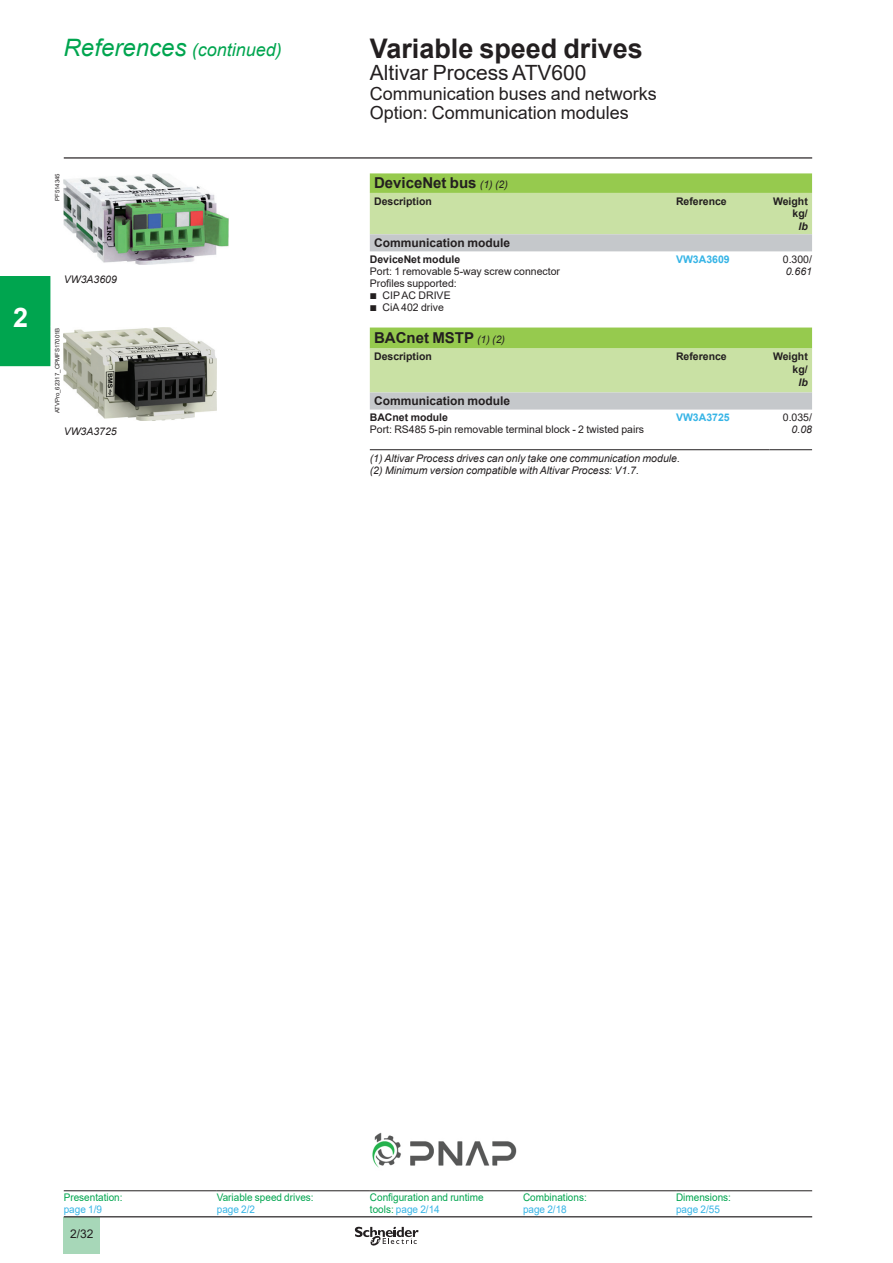
<style>
.page{position:relative;width:893px;height:1263px;background:#fff}
.page>*{position:absolute;margin:0;border:0;box-sizing:border-box;transform-origin:0 0}
._0_TitleLev1{font:700 27px "Arial";color:#231f20}
.t1{font:700 27px "Arial";color:#fff}
._0_TitleLev2{font:21px "Arial";color:#231f20}
._0_TitleLev3{font:18px "Arial";color:#231f20}
._0_Topic{font:italic 18px "Arial";color:#00a54f}
._1_Section_3__10{font:700 15px "Arial";color:#231f20}
._1_Section_4__8{font:700 12px "Arial";color:#231f20}
.t2{font:12px "Arial";color:#231f20}
._1_Section_5__7{font:10.5px "Arial";color:#231f20}
._1_Legend___Nota__7{font:italic 10.5px "Arial";color:#231f20}
._0_SeePage{font:10.5px/12px "Arial";color:#00a54f;scale:.95 1}
._1_Section_5__7-2{font:700 10.5px "Arial";color:#231f20}
._0_SeePage-2{font:10.5px "Arial";color:#36b4e6;scale:.95 1}
._1_Section_5__7__Rig{font:700 10.5px/12.6px "Arial";color:#231f20;text-align:center}
._1_Text__7__Right{font:10.5px/12px "Arial";color:#231f20}
.Cell_ReferenceProduc{font:700 10.5px "Arial";color:#36b4e6}
.Picture_Number{font:6px "Arial";color:#231f20}
.s1{font-size:24px}
.s2{font-weight:400;font-style:italic;font-size:10.5px}
.s3{font-style:italic}
.s4{font-family:"Graph Schneider"}
.s5{color:#36b4e6}
</style>
<div class="page">
<hr style="left:64px;top:157px;width:748px;height:2px;background:#231f20">
<div style="left:64px;top:1217px;width:36px;height:37px;background:#a7d7b8"></div>
<hr style="left:64px;top:1216px;width:748px;height:1px;background:#231f20">
<svg style="left:355px;top:1226px;width:64px;height:20px"></svg>
<svg style="left:370px;top:173px;width:442px;height:20px;background:#98cb52"></svg>
<div style="left:370px;top:193px;width:442px;height:41px;background:#c9e1a4"></div>
<svg style="left:370px;top:234px;width:442px;height:176px"></svg>
<hr style="left:370px;top:449px;width:306px;height:1px;background:#231f20">
<hr style="left:676px;top:449px;width:93px;height:1px;background:#231f20">
<hr style="left:769px;top:449px;width:43px;height:1px;background:#231f20">
<img style="left:64px;top:174px;width:164px;height:90px">
<hr style="left:64px;top:1190px;width:153px;height:1px;background:#231f20">
<hr style="left:217px;top:1190px;width:153px;height:1px;background:#231f20">
<hr style="left:370px;top:1190px;width:153px;height:1px;background:#231f20">
<hr style="left:523px;top:1190px;width:153px;height:1px;background:#231f20">
<hr style="left:676px;top:1190px;width:136px;height:1px;background:#231f20">
<img style="left:64px;top:327px;width:153px;height:94px">
<div style="left:0;top:276px;width:50px;height:90px;background:#00a54f"></div>
<img style="left:372px;top:1132px;width:145px;height:36px">
<p class="_0_Topic" style="left:64px;top:38px;width:220px"><span class="s1">References</span> (continued)</p>
<p class="Picture_Number" style="left:53px;top:201px;width:29px;rotate:-90deg">PF514345</p>
<h1 class="t1" style="left:13px;top:299px;width:17px">2</h1>
<p class="_1_Legend___Nota__7" style="left:64px;top:272px;width:55px">VW3A3609</p>
<p class="Picture_Number" style="left:53px;top:413px;width:87px;rotate:-90deg">ATVPro_62317_CPMFS17001B</p>
<p class="_1_Legend___Nota__7" style="left:64px;top:425px;width:55px">VW3A3725</p>
<p class="_0_TitleLev1" style="left:370px;top:29px;width:275px">Variable speed drives</p>
<p class="_0_TitleLev2" style="left:370px;top:59px;width:218px">Altivar Process ATV600</p>
<p class="_0_TitleLev3" style="left:370px;top:81px;width:289px">Communication buses and networks</p>
<p class="_0_TitleLev3" style="left:370px;top:101px;width:261px">Option: Communication modules</p>
<p class="_1_Section_3__10" style="left:374px;top:173px;width:135px">DeviceNet bus <span class="s2">(1) (2)</span></p>
<p class="_1_Section_5__7-2" style="left:374px;top:194px;width:59px">Description</p>
<p class="_1_Section_5__7-2" style="left:676px;top:194px;width:52px">Reference</p>
<p class="_1_Section_5__7__Rig" style="left:773px;top:195px;width:36px">Weight</p>
<p class="_1_Section_5__7__Rig" style="left:793px;top:208px;width:17px">kg/ <span class="s3">lb</span></p>
<p class="_1_Section_4__8" style="left:374px;top:234px;width:138px">Communication module</p>
<p class="_1_Section_5__7-2" style="left:370px;top:252px;width:92px">DeviceNet module</p>
<p class="_1_Section_5__7" style="left:370px;top:264px;width:192px">Port: 1 removable 5-way screw connector</p>
<p class="_1_Section_5__7" style="left:370px;top:276px;width:88px">Profiles supported:</p>
<p class="_1_Section_5__7" style="left:370px;top:288px;width:82px"><span class="s4">b</span> CIP AC DRIVE</p>
<p class="_1_Section_5__7" style="left:370px;top:300px;width:76px"><span class="s4">b</span> CiA 402 drive</p>
<p class="Cell_ReferenceProduc" style="left:676px;top:252px;width:55px">VW3A3609</p>
<p class="_1_Text__7__Right" style="left:783px;top:254px;width:31px">0.300/<br><span class="s3">0.661</span></p>
<p class="_1_Section_3__10" style="left:374px;top:327px;width:133px">BACnet MSTP <span class="s2">(1) (2)</span></p>
<p class="_1_Section_5__7-2" style="left:374px;top:349px;width:59px">Description</p>
<p class="_1_Section_5__7-2" style="left:676px;top:349px;width:52px">Reference</p>
<p class="_1_Section_5__7__Rig" style="left:773px;top:351px;width:36px">Weight</p>
<p class="_1_Section_5__7__Rig" style="left:793px;top:363px;width:17px">kg/ <span class="s3">lb</span></p>
<p class="_1_Section_4__8" style="left:374px;top:393px;width:138px">Communication module</p>
<p class="_1_Section_5__7-2" style="left:370px;top:410px;width:80px">BACnet module</p>
<p class="_1_Section_5__7" style="left:370px;top:423px;width:276px">Port: RS485 5-pin removable terminal block - 2 twisted pairs</p>
<p class="Cell_ReferenceProduc" style="left:676px;top:410px;width:55px">VW3A3725</p>
<p class="_1_Text__7__Right" style="left:783px;top:412px;width:31px;text-align:right">0.035/<br><span class="s3">0.08</span></p>
<p class="_1_Legend___Nota__7" style="left:370px;top:451px;width:312px">(1) Altivar Process drives can only take one communication module.</p>
<p class="_1_Legend___Nota__7" style="left:370px;top:463px;width:271px">(2) Minimum version compatible with Altivar Process: V1.7.</p>
<p class="_0_SeePage" style="left:64px;top:1191px;width:63px">Presentation:</p>
<p class="_0_SeePage-2" style="left:64px;top:1201px;width:42px">page 1/9</p>
<p class="t2" style="left:70px;top:1225px;width:25px">2/32</p>
<p class="_0_SeePage" style="left:217px;top:1191px;width:103px">Variable speed drives:</p>
<p class="_0_SeePage-2" style="left:217px;top:1201px;width:42px">page 2/2</p>
<p class="_0_SeePage" style="left:370px;top:1191px;width:121px">Configuration and runtime tools: <span class="s5">page 2/14</span></p>
<p class="_0_SeePage" style="left:523px;top:1191px;width:69px">Combinations:</p>
<p class="_0_SeePage-2" style="left:523px;top:1201px;width:48px">page 2/18</p>
<p class="_0_SeePage" style="left:676px;top:1191px;width:59px">Dimensions:</p>
<p class="_0_SeePage-2" style="left:676px;top:1202px;width:48px">page 2/55</p>
</div>
